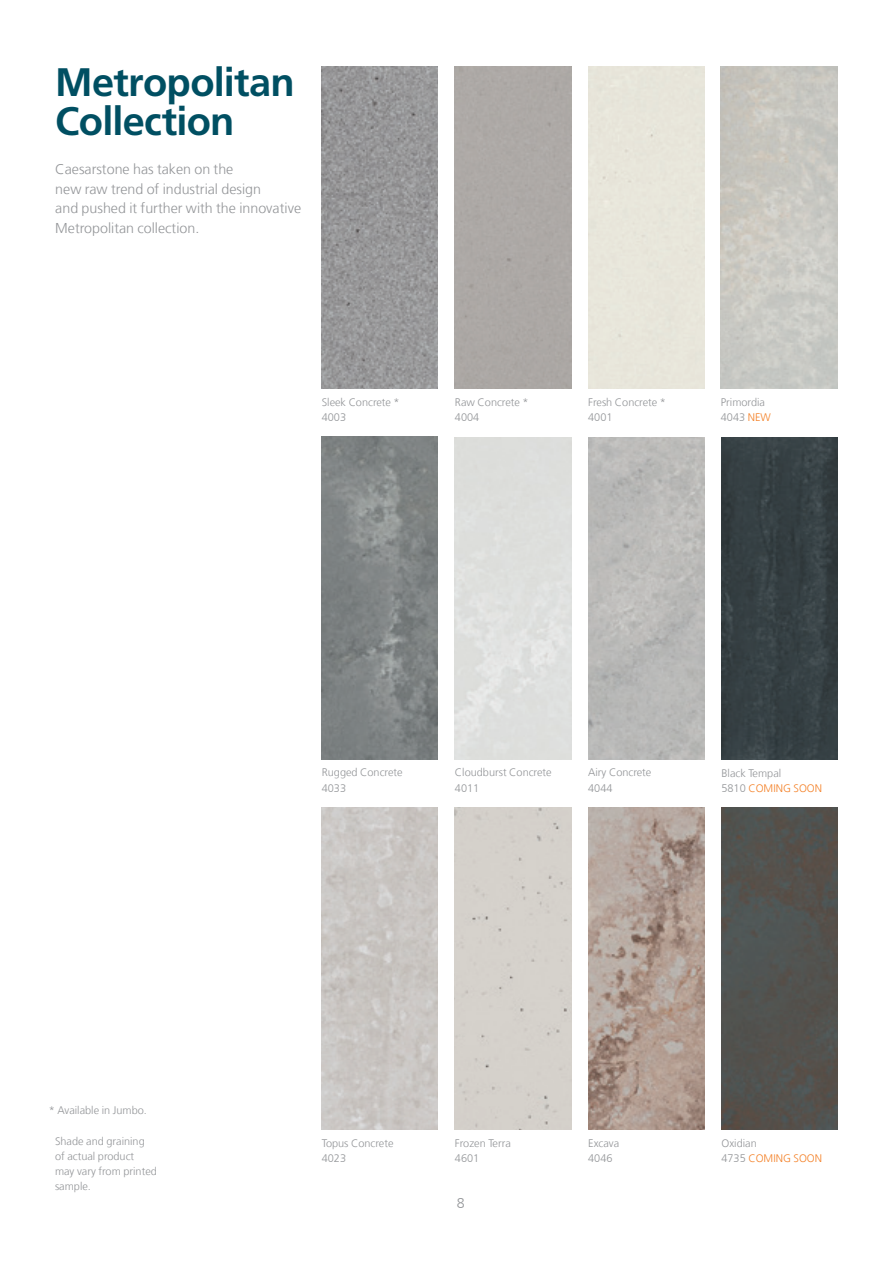
<style>
.page{position:relative;width:893px;height:1263px;background:#fff}
.page>*{position:absolute;margin:0;border:0;box-sizing:border-box;transform-origin:0 0}
.t1{font:700 39.75px/39px "Frutiger LT Std";letter-spacing:-.02em;color:#004f62}
.Captions_Publico_Tex{font:300 14.25px/19.5px "Frutiger LT Com";color:#939598}
.Captions_Publico_Tex-2{font:300 10.95px/15.1px "Frutiger LT Com";color:#939598}
.Captions_Publico_Tex-3{font:300 10.95px "Frutiger LT Com";color:#f48026}
.s1{color:#f48026}
.s2{color:#939598}
</style>
<div class="page">
<img style="left:588px;top:807px;width:116px;height:323px">
<div style="left:455px;top:807px;width:116px;height:323px;background:#d5d1cb"></div>
<img style="left:322px;top:66px;width:116px;height:323px">
<img style="left:322px;top:437px;width:116px;height:322px">
<div style="left:721px;top:807px;width:117px;height:322px;background:#52524f"></div>
<img style="left:721px;top:437px;width:116px;height:323px">
<p class="t1" style="left:55px;top:63px;width:241px">Metropolitan<br>Collection</p>
<p class="Captions_Publico_Tex" style="left:55px;top:159px;width:247px">Caesarstone has taken on the<br>new raw trend of industrial design<br>and pushed it further with the innovative<br>Metropolitan collection.</p>
<p class="Captions_Publico_Tex-2" style="left:322px;top:395px;width:79px">Sleek Concrete *<br>4003</p>
<p class="Captions_Publico_Tex-2" style="left:455px;top:395px;width:75px">Raw Concrete *<br>4004</p>
<p class="Captions_Publico_Tex-2" style="left:588px;top:395px;width:79px">Fresh Concrete *<br>4001</p>
<p class="Captions_Publico_Tex-2" style="left:721px;top:395px;width:46px">Primordia</p>
<p class="Captions_Publico_Tex-2" style="left:721px;top:410px;width:52px">4043 <span class="s1">NEW</span></p>
<p class="Captions_Publico_Tex-2" style="left:322px;top:765px;width:82px">Rugged Concrete<br>4033</p>
<p class="Captions_Publico_Tex-2" style="left:455px;top:765px;width:98px">Cloudburst Concrete<br>4011</p>
<p class="Captions_Publico_Tex-2" style="left:588px;top:765px;width:65px">Airy Concrete<br>4044</p>
<p class="Captions_Publico_Tex-2" style="left:721px;top:765px;width:61px">Black Tempal</p>
<p class="Captions_Publico_Tex-3" style="left:721px;top:781px;width:102px"><span class="s2">5810</span> COMING SOON</p>
<p class="Captions_Publico_Tex-2" style="left:49px;top:1103px;width:100px">* Available in Jumbo.</p>
<p class="Captions_Publico_Tex-2" style="left:55px;top:1133px;width:103px">Shade and graining of actual product<br>may vary from printed sample.</p>
<p class="Captions_Publico_Tex-2" style="left:721px;top:1135px;width:37px">Oxidian</p>
<p class="Captions_Publico_Tex-2" style="left:322px;top:1136px;width:73px">Topus Concrete<br>4023</p>
<p class="Captions_Publico_Tex-2" style="left:455px;top:1136px;width:57px">Frozen Terra<br>4601</p>
<p class="Captions_Publico_Tex-2" style="left:588px;top:1136px;width:33px">Excava<br>4046</p>
<p class="Captions_Publico_Tex-3" style="left:721px;top:1152px;width:102px"><span class="s2">4735</span> COMING SOON</p>
<p class="Captions_Publico_Tex" style="left:455px;top:1193px;width:17px">14</p>
<p class="Captions_Publico_Tex" style="left:457px;top:1193px;width:9px">8</p>
</div>
